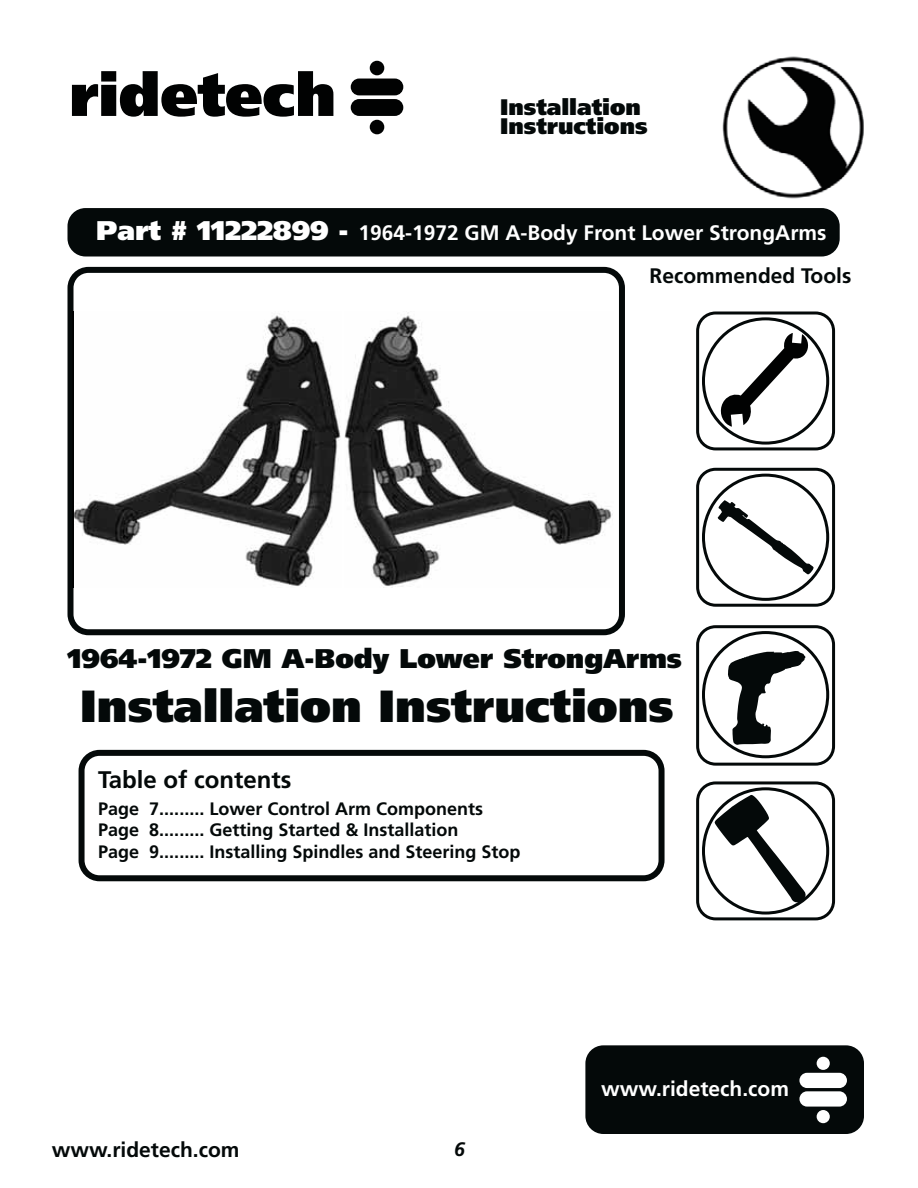
<style>
.page{position:relative;width:918px;height:1188px;background:#fff}
.page>*{position:absolute;margin:0;border:0;box-sizing:border-box;transform-origin:0 0}
.t1{font:900 45px "Frutiger LT Pro";color:#040909}
.t2{font:900 27px "Frutiger LT Pro";color:#040909}
.t3{font:700 24px "Frutiger LT Pro";color:#040909}
.t4{font:900 22.5px/19.5px "Frutiger LT Pro";color:#040909}
.t5{font:700 21px "Frutiger LT Pro";color:#fff}
.t6{font:700 21px "Frutiger LT Pro";color:#040909}
.t7{font:italic 700 19.5px "Frutiger LT Pro";color:#040909}
.t8{font:700 18px/21.6px "Frutiger LT Pro";color:#040909}
.s1{font-weight:900;font-size:27px}
</style>
<div class="page">
<img style="left:722px;top:56px;width:142px;height:143px">
<svg style="left:72px;top:71px;width:261px;height:46px"></svg>
<div style="left:351px;top:79px;width:52px;height:16px;background:#010202;border-radius:8px"></div>
<div style="left:351px;top:99px;width:52px;height:17px;background:#010202;border-radius:8px"></div>
<div style="left:370px;top:61px;width:14px;height:14px;background:#010202;border-radius:50%"></div>
<div style="left:370px;top:120px;width:14px;height:14px;background:#010202;border-radius:50%"></div>
<div style="left:702px;top:631px;width:127px;height:127px;border:3px solid #040909;border-radius:50%"></div>
<div style="left:696px;top:625px;width:139px;height:141px;border:3px solid #040909;border-radius:18px"></div>
<svg style="left:728px;top:651px;width:77px;height:94px"></svg>
<div style="left:696px;top:468px;width:139px;height:139px;border:3px solid #040909;border-radius:18px"></div>
<svg style="left:718px;top:500px;width:96px;height:75px"></svg>
<div style="left:702px;top:474px;width:127px;height:127px;border:3px solid #040909;border-radius:50%"></div>
<div style="left:696px;top:781px;width:139px;height:139px;border:3px solid #040909;border-radius:18px"></div>
<svg style="left:715px;top:795px;width:91px;height:108px"></svg>
<div style="left:702px;top:787px;width:127px;height:128px;border:3px solid #040909;border-radius:50%"></div>
<div style="left:585px;top:1045px;width:279px;height:89px;background:#040909;border-radius:18px"></div>
<div style="left:799px;top:1073px;width:48px;height:15px;background:#fff;border-radius:8px"></div>
<div style="left:799px;top:1091px;width:48px;height:16px;background:#fff;border-radius:8px"></div>
<div style="left:817px;top:1057px;width:13px;height:13px;background:#fff;border-radius:50%"></div>
<div style="left:817px;top:1110px;width:13px;height:13px;background:#fff;border-radius:50%"></div>
<div style="left:696px;top:312px;width:139px;height:138px;border:3px solid #040909;border-radius:18px"></div>
<div style="left:702px;top:317px;width:127px;height:128px;border:3px solid #040909;border-radius:50%"></div>
<svg style="left:719px;top:333px;width:90px;height:94px"></svg>
<div style="left:79px;top:750px;width:586px;height:131px;border:6px solid #040909;border-radius:18px"></div>
<div style="left:68px;top:208px;width:772px;height:48px;background:#040909;border-radius:18px"></div>
<svg style="left:68px;top:267px;width:557px;height:368px"></svg>
<img style="left:72px;top:312px;width:269px;height:275px">
<img style="left:344px;top:312px;width:269px;height:275px">
<p class="t4" style="left:500px;top:98px;width:149px">Installation<br>Instructions</p>
<p class="t5" style="left:96px;top:224px;width:732px"><span class="s1">Part # 11222899 -</span> 1964-1972 GM A-Body Front Lower StrongArms</p>
<p class="t6" style="left:650px;top:266px;width:203px">Recommended Tools</p>
<h2 class="t2" style="left:68px;top:647px;width:616px">1964-1972 GM A-Body Lower StrongArms</h2>
<h1 class="t1" style="left:80px;top:687px;width:595px">Installation Instructions</h1>
<h3 class="t3" style="left:98px;top:770px;width:195px">Table of contents</h3>
<p class="t8" style="left:98px;top:799px;width:424px">Page 7......... Lower Control Arm Components<br>Page 8......... Getting Started &amp; Installation<br>Page 9......... Installing Spindles and Steering Stop</p>
<p class="t6" style="left:52px;top:1141px;width:189px">www.ridetech.com</p>
<p class="t7" style="left:454px;top:1141px;width:12px">6</p>
<p class="t5" style="left:601px;top:1080px;width:189px">www.ridetech.com</p>
</div>
